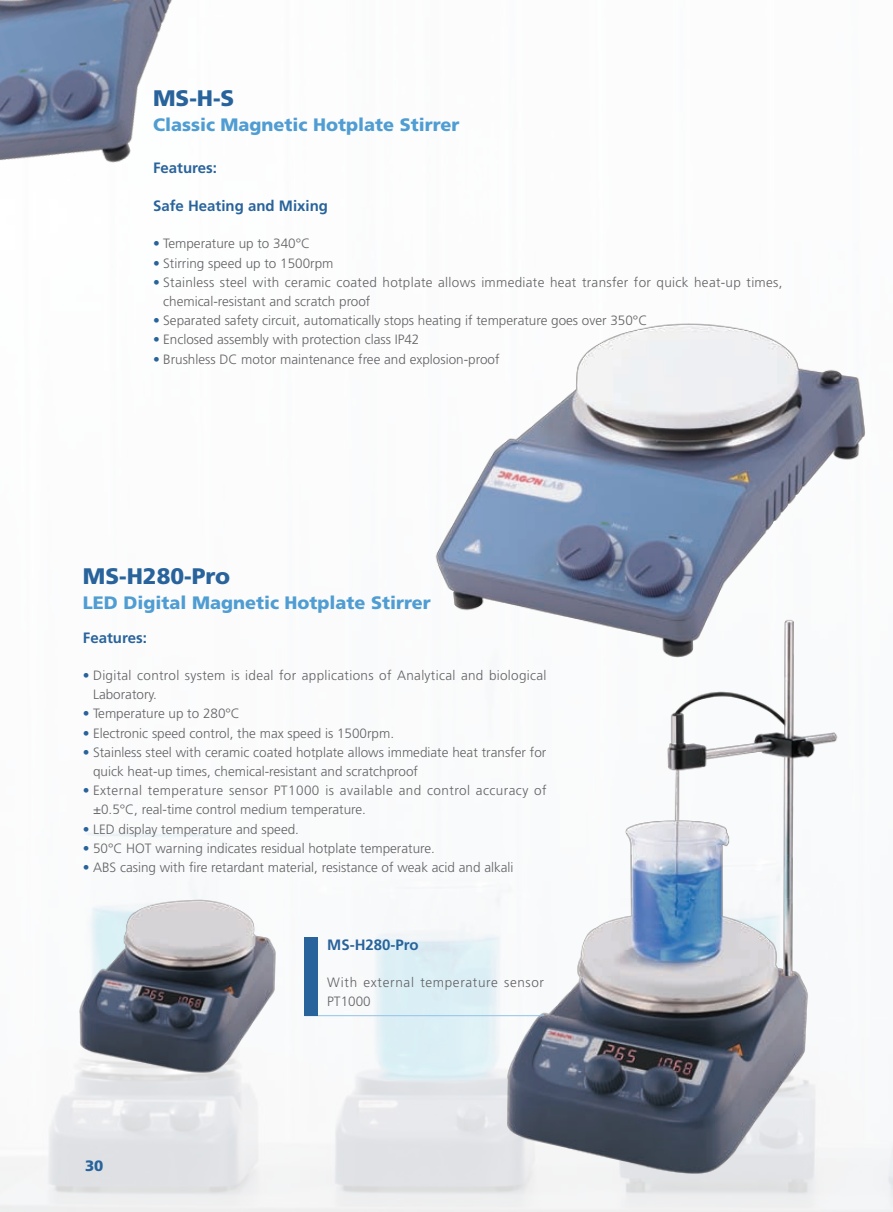
<style>
.page{position:relative;width:893px;height:1212px;background:#fff}
.page>*{position:absolute;margin:0;border:0;box-sizing:border-box;transform-origin:0 0}
.t1{font:900 22.5px "Frutiger LT Std";color:#28639b}
.t2{font:900 18px "Frutiger LT Std";color:#4f9dd2}
.t3{font:700 15px "Frutiger LT Std";color:#28639b}
.t4{font:900 15px "Frutiger LT Std";color:#28639b}
.t5{font:300 13.5px/19.2px "Frutiger LT Std";color:#636366}
.t6{font:300 13.5px/19.2px "Frutiger LT Std";letter-spacing:.02em;color:#636366}
.t7{font:300 13.5px/19.2px "Frutiger LT Std";letter-spacing:.03em;color:#636366}
.t8{font:300 13.5px/19.2px "Frutiger LT Std";letter-spacing:.025em;color:#636366}
.t9{font:300 13.5px/19.2px "Frutiger LT Std";letter-spacing:.05em;color:#636366}
.s1{color:#28639b}
</style>
<div class="page">
<img style="left:371px;top:289px;width:522px;height:386px">
<img style="left:0;top:0;width:291px;height:218px">
<img style="left:465px;top:597px;width:408px;height:604px">
<svg style="left:317px;top:938px;width:228px;height:78px"></svg>
<div style="left:304px;top:937px;width:14px;height:78px;background:#28639b"></div>
<img style="left:49px;top:896px;width:268px;height:179px">
<p class="t1" style="left:153px;top:84px;width:83px">MS-H-S</p>
<p class="t2" style="left:153px;top:114px;width:308px">Classic Magnetic Hotplate Stirrer</p>
<p class="t3" style="left:153px;top:159px;width:65px">Features:</p>
<p class="t3" style="left:153px;top:197px;width:177px">Safe Heating and Mixing</p>
<p class="t5" style="left:153px;top:234px;width:159px"><span class="s1">•</span> Temperature up to 340°C</p>
<p class="t5" style="left:153px;top:254px;width:182px"><span class="s1">•</span> Stirring speed up to 1500rpm</p>
<p class="t6" style="left:163px;top:273px;width:621px;text-indent:-10px"><span class="s1">•</span> Stainless steel with ceramic coated hotplate allows immediate heat transfer for quick heat-up times, chemical-resistant and scratch proof</p>
<p class="t5" style="left:153px;top:311px;width:496px"><span class="s1">•</span> Separated safety circuit, automatically stops heating if temperature goes over 350°C</p>
<p class="t5" style="left:153px;top:330px;width:268px"><span class="s1">•</span> Enclosed assembly with protection class IP42</p>
<p class="t5" style="left:153px;top:350px;width:348px"><span class="s1">•</span> Brushless DC motor maintenance free and explosion-proof</p>
<p class="t1" style="left:83px;top:562px;width:149px">MS-H280-Pro</p>
<p class="t2" style="left:83px;top:592px;width:349px">LED Digital Magnetic Hotplate Stirrer</p>
<p class="t3" style="left:83px;top:629px;width:65px">Features:</p>
<p class="t8" style="left:93px;top:666px;width:455px;text-indent:-10px"><span class="s1">•</span> Digital control system is ideal for applications of Analytical and biological<br>Laboratory.</p>
<p class="t5" style="left:83px;top:704px;width:159px"><span class="s1">•</span> Temperature up to 280°C</p>
<p class="t5" style="left:83px;top:723px;width:313px"><span class="s1">•</span> Electronic speed control, the max speed is 1500rpm.</p>
<p class="t5" style="left:93px;top:743px;width:455px;text-indent:-10px"><span class="s1">•</span> Stainless steel with ceramic coated hotplate allows immediate heat transfer for quick heat-up times, chemical-resistant and scratchproof</p>
<p class="t7" style="left:93px;top:781px;width:455px;text-indent:-10px"><span class="s1">•</span> External temperature sensor PT1000 is available and control accuracy of ±0.5°C, real-time control medium temperature.</p>
<p class="t5" style="left:83px;top:819px;width:218px"><span class="s1">•</span> LED display temperature and speed.</p>
<p class="t5" style="left:83px;top:839px;width:354px"><span class="s1">•</span> 50°C HOT warning indicates residual hotplate temperature.</p>
<p class="t5" style="left:83px;top:858px;width:432px"><span class="s1">•</span> ABS casing with fire retardant material, resistance of weak acid and alkali</p>
<p class="t4" style="left:85px;top:1157px;width:20px">30</p>
<p class="t3" style="left:327px;top:936px;width:93px">MS-H280-Pro</p>
<p class="t9" style="left:327px;top:973px;width:218px">With external temperature sensor<br>PT1000</p>
</div>
